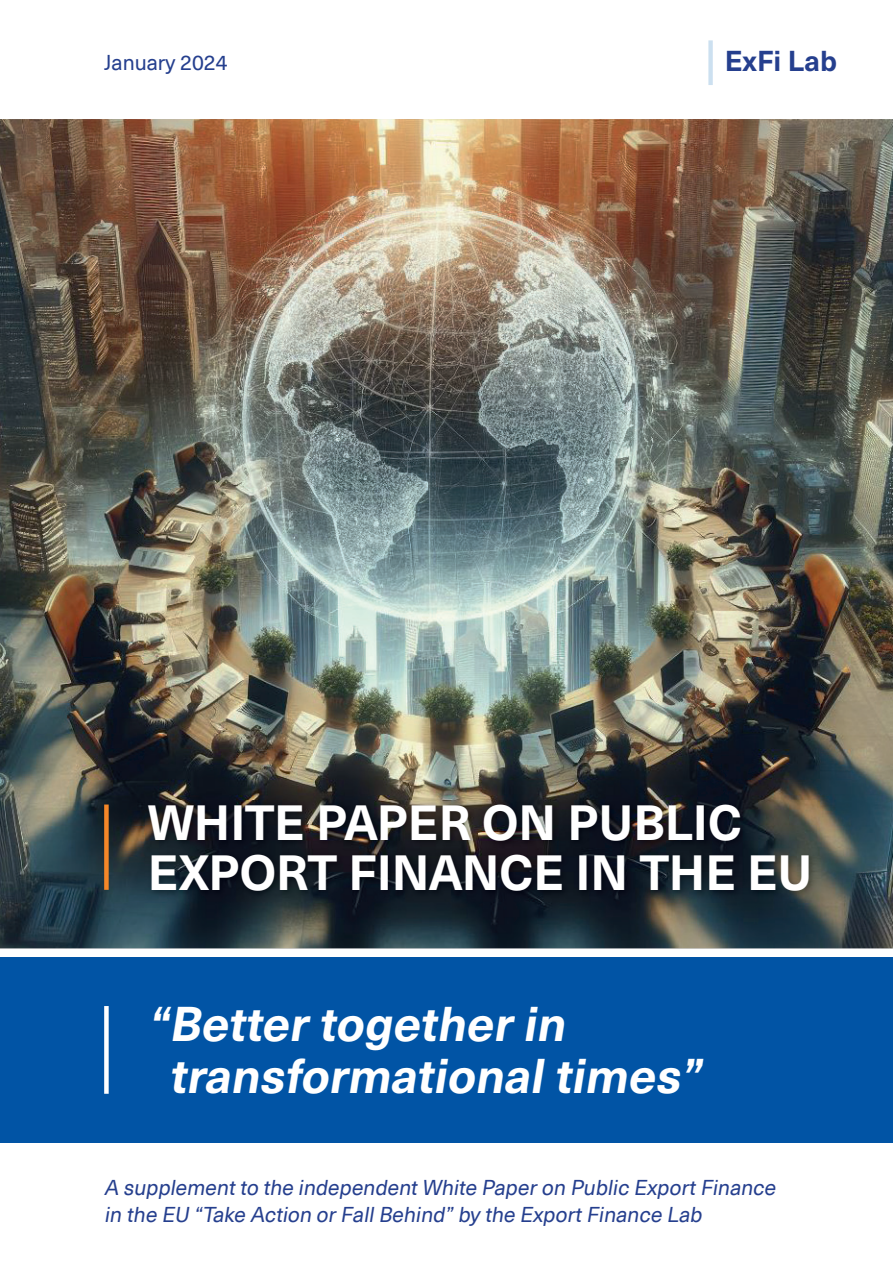
<style>
.page{position:relative;width:893px;height:1263px;background:#fff}
.page>*{position:absolute;margin:0;border:0;box-sizing:border-box;transform-origin:0 0}
.t1{font:700 48.6px/50.1px "Neue Haas Unica W1 G";color:#fff}
.t2{font:italic 700 48px/52.5px "Neue Haas Unica W1 G";color:#fff}
.t3{font:700 28.35px "Neue Haas Unica W1 G";color:#253f8e}
.t4{font:italic 21px/27px "Neue Haas Unica Pro";color:#253f8e}
.t5{font:21px "Neue Haas Unica Pro";color:#253f8e}
</style>
<div class="page">
<img style="left:0;top:119px;width:893px;height:829px">
<div style="left:0;top:957px;width:893px;height:185px;background:#0154a5"></div>
<img style="left:145px;top:800px;width:672px;height:99px">
<div style="left:104px;top:1006px;width:5px;height:88px;background:#fff"></div>
<div style="left:104px;top:804px;width:5px;height:86px;background:#f58728"></div>
<div style="left:708px;top:40px;width:5px;height:45px;background:#cce0f0"></div>
<p class="t5" style="left:104px;top:50px;width:125px">January 2024</p>
<h3 class="t3" style="left:725px;top:40px;width:114px">ExFi Lab</h3>
<h1 class="t1" style="left:148px;top:794px;width:666px">WHITE PAPER ON PUBLIC<br>EXPORT FINANCE IN THE EU</h1>
<h2 class="t2" style="left:169px;top:994px;width:544px;text-indent:-21px">“ Bettertogetherin transformationaltimes”</h2>
<p class="t4" style="left:104px;top:1174px;width:677px">A supplementto the independentWhite Paper on Public ExportFinance in the EU “Take Action or FallBehind” by the ExportFinance Lab</p>
</div>
